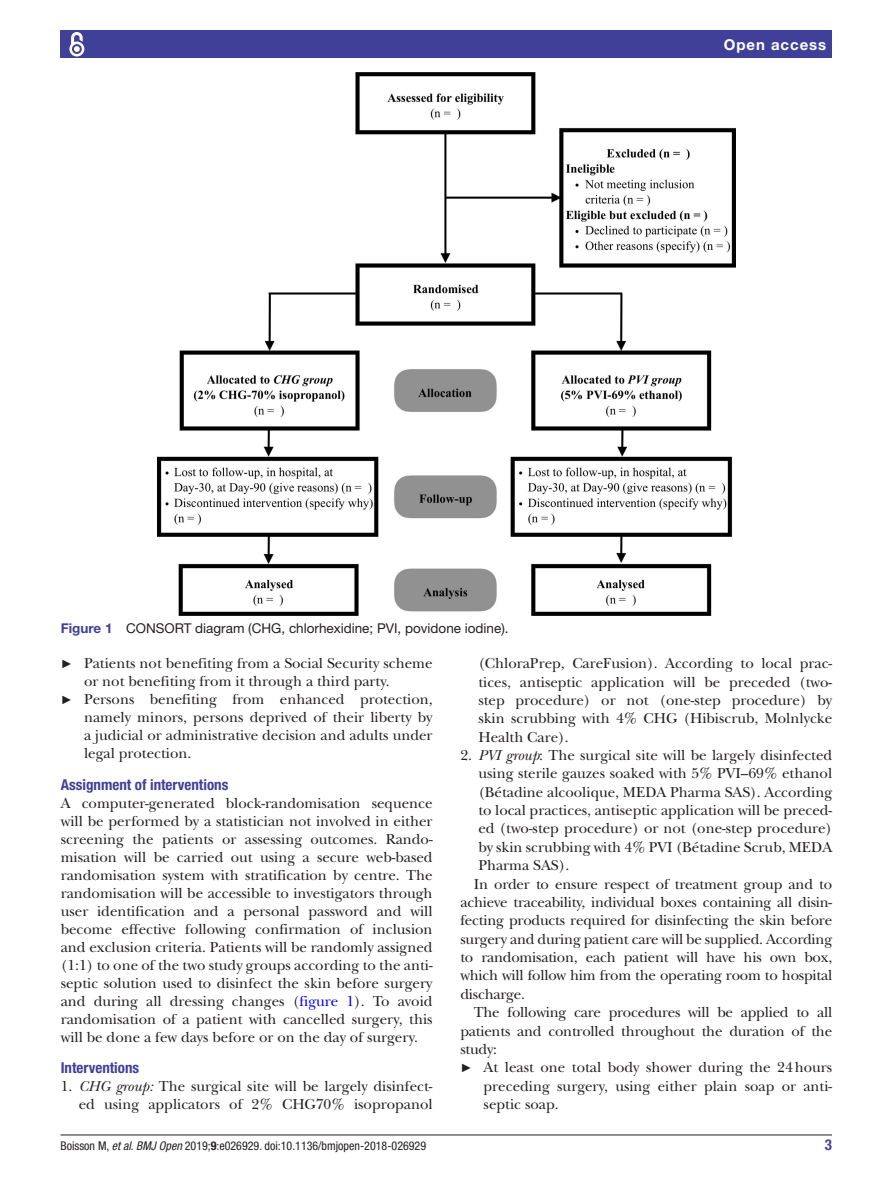
<style>
.page{position:relative;width:893px;height:1191px;background:#fff}
.page>*{position:absolute;margin:0;border:0;box-sizing:border-box;transform-origin:0 0}
.t1{font:15px/18px "New Baskerville";color:#231f20;text-align:justify}
.t2{font:700 condensed 15px "Helvetica Neue LT Std";color:#414099}
.t3{font:700 15px "Helvetica Neue LT Std";letter-spacing:.065em;color:#fff}
.t4{font:13.5px "Helvetica Neue LT Std";color:#231f20}
.t5{font:condensed 12px "Helvetica Neue LT Std";color:#231f20}
.s1{font-weight:700;color:#414099}
.s2{font-family:"Arial";font-size:12px}
.s3{color:#00f}
.s4{font-style:italic}
.s5{font-weight:700}
</style>
<div class="page">
<hr style="left:61px;top:1134px;width:771px;height:1px;background:#231f20">
<div style="left:61px;top:31px;width:771px;height:27px;background:#414099"></div>
<svg style="left:69px;top:32px;width:16px;height:25px"></svg>
<img style="left:157px;top:73px;width:579px;height:542px">
<p class="t3" style="left:724px;top:35px;width:104px">Open access</p>
<p class="t4" style="left:61px;top:620px;width:449px"><span class="s1">Figure 1</span> CONSORT diagram (CHG, chlorhexidine; PVI, povidone iodine).</p>
<p class="t1" style="left:61px;top:654px;width:373px"><span class="s2">►</span> Patients not benefiting from a Social Security scheme</p>
<p class="t1" style="left:84px;top:672px;width:307px">or not benefiting from it through a third party.</p>
<p class="t1" style="left:61px;top:690px;width:373px"><span class="s2">►</span> Persons benefiting from enhanced protection,</p>
<p class="t1" style="left:84px;top:708px;width:350px">namely minors, persons deprived of their liberty by</p>
<p class="t1" style="left:84px;top:726px;width:350px">a judicial or administrative decision and adults under</p>
<p class="t1" style="left:84px;top:744px;width:109px">legal protection.</p>
<p class="t2" style="left:61px;top:775px;width:169px">Assignment of interventions</p>
<p class="t1" style="left:61px;top:794px;width:373px">A computer-generated block-randomisation sequence will be performed by a statistician not involved in either screening the patients or assessing outcomes. Rando&shy;misation will be carried out using a secure web-based randomisation system with stratification by centre. The randomisation will be accessible to investigators through user identification and a personal password and will become effective following confirmation of inclusion and exclusion criteria. Patients will be randomly assigned (1:1) to one of the two study groups according to the anti&shy;septic solution used to disinfect the skin before surgery and during all dressing changes (<span class="s3">figure 1</span>). To avoid randomisation of a patient with cancelled surgery, this will be done a few days before or on the day of surgery.</p>
<p class="t2" style="left:61px;top:1059px;width:80px">Interventions</p>
<p class="t1" style="left:61px;top:1077px;width:373px;text-align:right">1. <span class="s4">CHG group:</span> The surgical site will be largely disinfect&shy;ed using applicators of 2% CHG70% isopropanol</p>
<p class="t1" style="left:478px;top:654px;width:355px">(ChloraPrep, CareFusion). According to local prac&shy;tices, antiseptic application will be preceded (two&shy;step procedure) or not (one-step procedure) by skin scrubbing with 4% CHG (Hibiscrub, Molnlycke Health Care).</p>
<p class="t1" style="left:460px;top:746px;width:373px">2. <span class="s4">PVI group</span>: The surgical site will be largely disinfected</p>
<p class="t1" style="left:478px;top:764px;width:355px">using sterile gauzes soaked with 5% PVI–69% ethanol</p>
<p class="t1" style="left:478px;top:783px;width:355px">(Bétadine alcoolique, MEDA Pharma SAS). According</p>
<p class="t1" style="left:478px;top:801px;width:355px">to local practices, antiseptic application will be preced-</p>
<p class="t1" style="left:478px;top:819px;width:355px">ed (two-step procedure) or not (one-step procedure)</p>
<p class="t1" style="left:478px;top:838px;width:355px">by skin scrubbing with 4% PVI (Bétadine Scrub, MEDA</p>
<p class="t1" style="left:478px;top:856px;width:92px">Pharma SAS).</p>
<p class="t1" style="left:474px;top:875px;width:360px">In order to ensure respect of treatment group and to</p>
<p class="t1" style="left:460px;top:893px;width:373px">achieve traceability, individual boxes containing all disin-</p>
<p class="t1" style="left:460px;top:911px;width:373px">fecting products required for disinfecting the skin before</p>
<p class="t1" style="left:460px;top:930px;width:373px">surgery and during patient care will be supplied. According</p>
<p class="t1" style="left:460px;top:948px;width:373px">to randomisation, each patient will have his own box,</p>
<p class="t1" style="left:460px;top:966px;width:373px">which will follow him from the operating room to hospital</p>
<p class="t1" style="left:460px;top:985px;width:66px">discharge.</p>
<p class="t1" style="left:474px;top:1003px;width:360px">The following care procedures will be applied to all</p>
<p class="t1" style="left:460px;top:1021px;width:373px">patients and controlled throughout the duration of the</p>
<p class="t1" style="left:460px;top:1040px;width:38px">study:</p>
<p class="t1" style="left:460px;top:1058px;width:373px"><span class="s2">►</span> At least one total body shower during the 24hours</p>
<p class="t1" style="left:484px;top:1076px;width:350px">preceding surgery, using either plain soap or anti-</p>
<p class="t1" style="left:484px;top:1095px;width:76px">septic soap.</p>
<p class="t5" style="left:61px;top:1138px;width:367px">Boisson M, <span class="s4">et al</span>. <span class="s4">BMJ Open</span> 2019;<span class="s5">9</span>:e026929. doi:10.1136/bmjopen-2018-026929</p>
<p class="t2" style="left:825px;top:1135px;width:9px">3</p>
</div>
